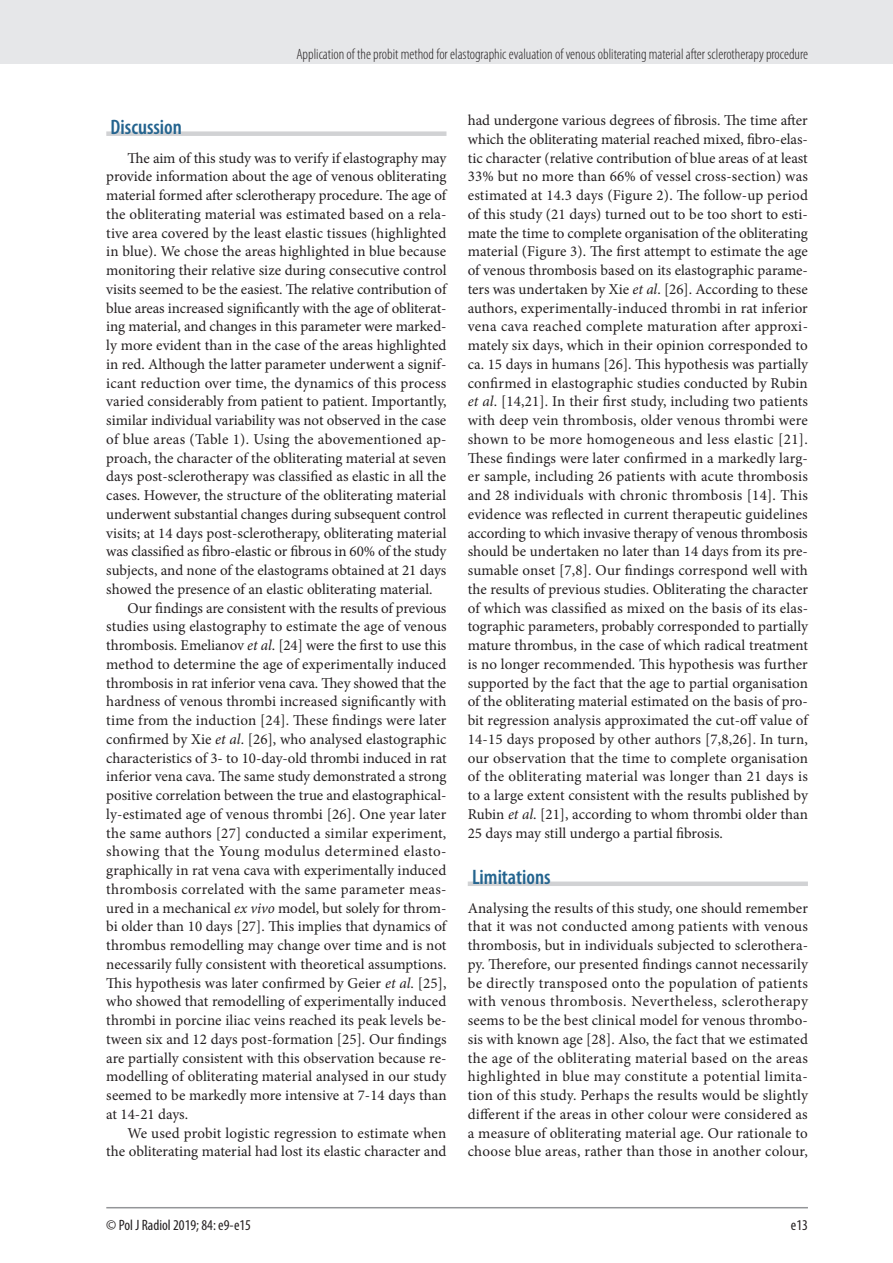
<style>
.page{position:relative;width:893px;height:1263px;background:#fff}
.page>*{position:absolute;margin:0;border:0;box-sizing:border-box;transform-origin:0 0}
.t1{font:600 condensed 21px "Myriad Pro";color:#24648f}
.t2{font:15px/18.8px "Minion Pro";color:#231f20;text-align:justify}
.t3{font:300 condensed 15px "Myriad Pro";color:#231f20}
.t4{font:15px "Minion Pro";letter-spacing:.02em;color:#231f20}
.t5{font:15px "Minion Pro";letter-spacing:.03em;color:#231f20}
.t6{font:condensed 15px "Myriad Pro";color:#231f20}
.s1{font-style:italic}
</style>
<div class="page">
<div style="left:0;top:0;width:893px;height:64px;background:#e6e7e9"></div>
<hr style="left:106px;top:1207px;width:702px;height:1px;background:#939598">
<div style="left:106px;top:131px;width:340px;height:5px;background:#d1d2d4"></div>
<div style="left:468px;top:881px;width:340px;height:5px;background:#d1d2d4"></div>
<p class="t3" style="left:296px;top:45px;width:513px">Application of the probit method for elastographic evaluation of venous obliterating material after sclerotherapy procedure</p>
<h1 class="t1" style="left:111px;top:114px;width:73px">Discussion</h1>
<p class="t2" style="left:128px;top:148px;width:320px">The aim of this study was to verify if elastography may</p>
<p class="t2" style="left:106px;top:167px;width:342px">provide information about the age of venous obliterating</p>
<p class="t2" style="left:106px;top:186px;width:342px">material formed after sclerotherapy procedure. The age of</p>
<p class="t2" style="left:106px;top:205px;width:342px">the obliterating material was estimated based on a rela-</p>
<p class="t2" style="left:106px;top:223px;width:342px">tive area covered by the least elastic tissues (highlighted</p>
<p class="t2" style="left:106px;top:242px;width:341px">in blue). We chose the areas highlighted in blue because</p>
<p class="t2" style="left:106px;top:261px;width:342px">monitoring their relative size during consecutive control</p>
<p class="t2" style="left:106px;top:280px;width:342px">visits seemed to be the easiest. The relative contribution of</p>
<p class="t2" style="left:106px;top:298px;width:342px">blue areas increased significantly with the age of obliterat-</p>
<p class="t2" style="left:106px;top:317px;width:342px">ing material, and changes in this parameter were marked-</p>
<p class="t2" style="left:106px;top:336px;width:342px">ly more evident than in the case of the areas highlighted</p>
<p class="t2" style="left:106px;top:355px;width:342px">in red. Although the latter parameter underwent a signif-</p>
<p class="t2" style="left:106px;top:373px;width:342px">icant reduction over time, the dynamics of this process</p>
<p class="t2" style="left:106px;top:392px;width:342px">varied considerably from patient to patient. Importantly,</p>
<p class="t2" style="left:106px;top:411px;width:342px">similar individual variability was not observed in the case</p>
<p class="t2" style="left:106px;top:430px;width:342px">of blue areas (Table 1). Using the abovementioned ap-</p>
<p class="t2" style="left:106px;top:448px;width:342px">proach, the character of the obliterating material at seven</p>
<p class="t2" style="left:106px;top:467px;width:342px">days post-sclerotherapy was classified as elastic in all the</p>
<p class="t2" style="left:106px;top:486px;width:342px">cases. However, the structure of the obliterating material</p>
<p class="t2" style="left:106px;top:505px;width:342px">underwent substantial changes during subsequent control</p>
<p class="t2" style="left:106px;top:523px;width:342px">visits; at 14 days post-sclerotherapy, obliterating material</p>
<p class="t2" style="left:106px;top:542px;width:342px">was classified as fibro-elastic or fibrous in 60% of the study</p>
<p class="t2" style="left:106px;top:561px;width:342px">subjects, and none of the elastograms obtained at 21 days</p>
<p class="t2" style="left:106px;top:580px;width:328px">showed the presence of an elastic obliterating material.</p>
<p class="t2" style="left:128px;top:598px;width:320px">Our findings are consistent with the results of previous</p>
<p class="t2" style="left:106px;top:617px;width:342px">studies using elastography to estimate the age of venous</p>
<p class="t2" style="left:106px;top:636px;width:342px">thrombosis. Emelianov <span class="s1">et al</span>. [24] were the first to use this</p>
<p class="t2" style="left:106px;top:655px;width:342px">method to determine the age of experimentally induced</p>
<p class="t2" style="left:106px;top:673px;width:341px">thrombosis in rat inferior vena cava. They showed that the</p>
<p class="t2" style="left:106px;top:692px;width:342px">hardness of venous thrombi increased significantly with</p>
<p class="t2" style="left:106px;top:711px;width:342px">time from the induction [24]. These findings were later</p>
<p class="t2" style="left:106px;top:730px;width:342px">confirmed by Xie <span class="s1">et al</span>. [26], who analysed elastographic</p>
<p class="t2" style="left:106px;top:748px;width:342px">characteristics of 3- to 10-day-old thrombi induced in rat</p>
<p class="t2" style="left:106px;top:767px;width:342px">inferior vena cava. The same study demonstrated a strong</p>
<p class="t2" style="left:106px;top:786px;width:342px">positive correlation between the true and elastographical-</p>
<p class="t2" style="left:106px;top:805px;width:342px">ly-estimated age of venous thrombi [26]. One year later</p>
<p class="t2" style="left:106px;top:823px;width:342px">the same authors [27] conducted a similar experiment,</p>
<p class="t5" style="left:106px;top:841px;width:342px">showing that the Young modulus determined elasto-</p>
<p class="t2" style="left:106px;top:861px;width:342px">graphically in rat vena cava with experimentally induced</p>
<p class="t4" style="left:106px;top:879px;width:342px">thrombosis correlated with the same parameter meas-</p>
<p class="t2" style="left:106px;top:898px;width:342px">ured in a mechanical <span class="s1">ex vivo</span> model, but solely for throm-</p>
<p class="t2" style="left:106px;top:917px;width:341px">bi older than 10 days [27]. This implies that dynamics of</p>
<p class="t2" style="left:106px;top:936px;width:342px">thrombus remodelling may change over time and is not</p>
<p class="t2" style="left:106px;top:955px;width:342px">necessarily fully consistent with theoretical assumptions.</p>
<p class="t2" style="left:106px;top:973px;width:342px">This hypothesis was later confirmed by Geier <span class="s1">et al</span>. [25],</p>
<p class="t2" style="left:106px;top:992px;width:342px">who showed that remodelling of experimentally induced</p>
<p class="t2" style="left:106px;top:1011px;width:342px">thrombi in porcine iliac veins reached its peak levels be-</p>
<p class="t2" style="left:106px;top:1030px;width:342px">tween six and 12 days post-formation [25]. Our findings</p>
<p class="t2" style="left:106px;top:1048px;width:342px">are partially consistent with this observation because re-</p>
<p class="t2" style="left:106px;top:1067px;width:342px">modelling of obliterating material analysed in our study</p>
<p class="t2" style="left:106px;top:1086px;width:342px">seemed to be markedly more intensive at 7-14 days than</p>
<p class="t2" style="left:106px;top:1105px;width:83px">at 14-21 days.</p>
<p class="t2" style="left:128px;top:1123px;width:320px">We used probit logistic regression to estimate when</p>
<p class="t2" style="left:106px;top:1142px;width:342px">the obliterating material had lost its elastic character and</p>
<p class="t2" style="left:468px;top:111px;width:342px">had undergone various degrees of fibrosis. The time after which the obliterating material reached mixed, fibro-elas&shy;tic character (relative contribution of blue areas of at least 33% but no more than 66% of vessel cross-section) was estimated at 14.3 days (Figure 2). The follow-up period of this study (21 days) turned out to be too short to esti&shy;mate the time to complete organisation of the obliterating material (Figure 3). The first attempt to estimate the age of venous thrombosis based on its elastographic parame&shy;ters was undertaken by Xie <span class="s1">et al</span>. [26]. According to these authors, experimentally-induced thrombi in rat inferior vena cava reached complete maturation after approxi&shy;mately six days, which in their opinion corresponded to ca. 15 days in humans [26]. This hypothesis was partially confirmed in elastographic studies conducted by Rubin <span class="s1">et al</span>. [14,21]. In their first study, including two patients with deep vein thrombosis, older venous thrombi were shown to be more homogeneous and less elastic [21].<br>These findings were later confirmed in a markedly larg&shy;er sample, including 26 patients with acute thrombosis and 28 individuals with chronic thrombosis [14]. This evidence was reflected in current therapeutic guidelines according to which invasive therapy of venous thrombosis should be undertaken no later than 14 days from its pre&shy;sumable onset [7,8]. Our findings correspond well with the results of previous studies. Obliterating the character of which was classified as mixed on the basis of its elas&shy;tographic parameters, probably corresponded to partially mature thrombus, in the case of which radical treatment is no longer recommended. This hypothesis was further supported by the fact that the age to partial organisation of the obliterating material estimated on the basis of pro&shy;bit regression analysis approximated the cut-off value of 14-15 days proposed by other authors [7,8,26]. In turn, our observation that the time to complete organisation of the obliterating material was longer than 21 days is to a large extent consistent with the results published by Rubin <span class="s1">et al</span>. [21], according to whom thrombi older than 25 days may still undergo a partial fibrosis.</p>
<h1 class="t1" style="left:472px;top:864px;width:80px">Limitations</h1>
<p class="t2" style="left:468px;top:898px;width:342px">Analysing the results of this study, one should remember that it was not conducted among patients with venous thrombosis, but in individuals subjected to sclerothera&shy;py. Therefore, our presented findings cannot necessarily be directly transposed onto the population of patients with venous thrombosis. Nevertheless, sclerotherapy seems to be the best clinical model for venous thrombo&shy;sis with known age [28]. Also, the fact that we estimated the age of the obliterating material based on the areas highlighted in blue may constitute a potential limita&shy;tion of this study. Perhaps the results would be slightly different if the areas in other colour were considered as a measure of obliterating material age. Our rationale to choose blue areas, rather than those in another colour,</p>
<p class="t6" style="left:106px;top:1216px;width:146px">© Pol J Radiol 2019; 84: e9-e15</p>
<p class="t6" style="left:791px;top:1216px;width:18px">e13</p>
</div>
